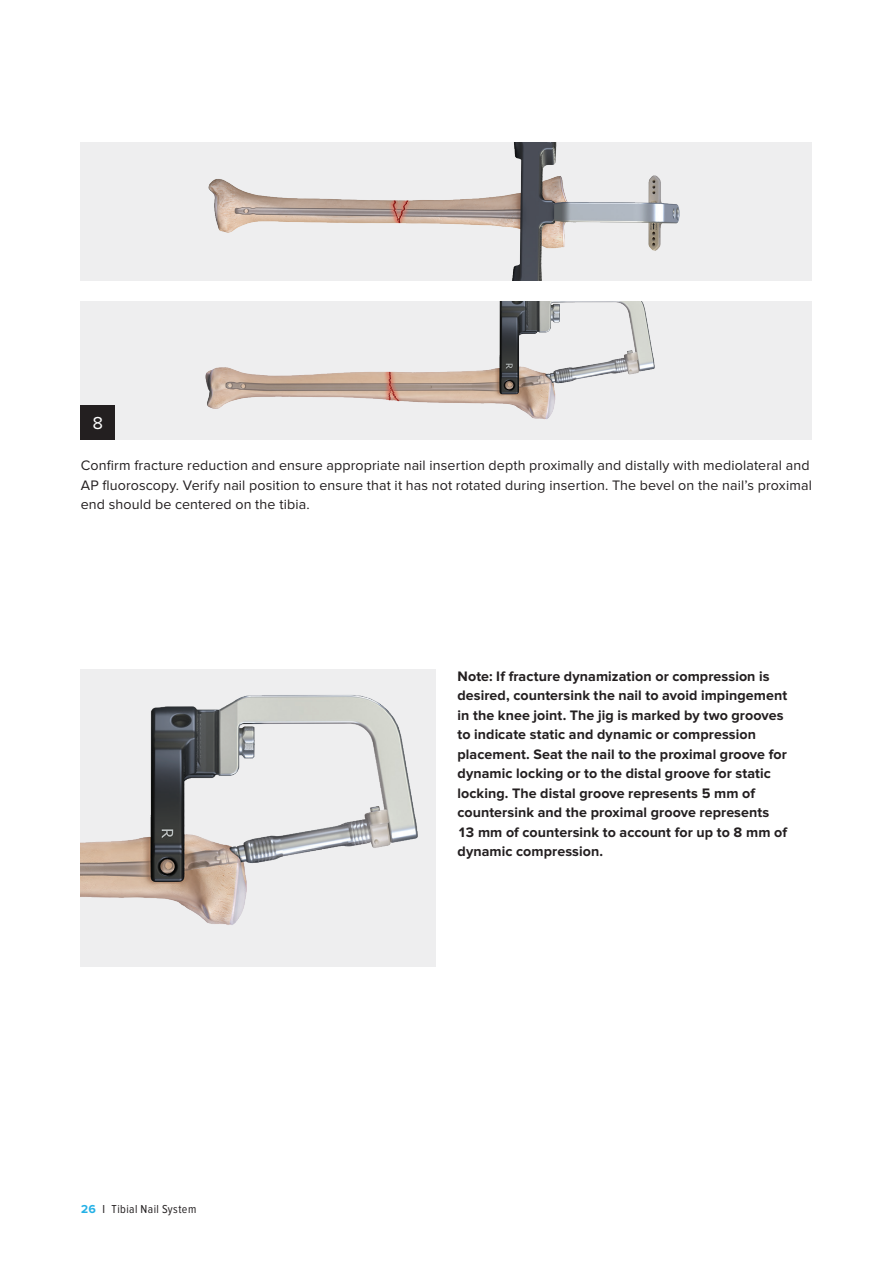
<style>
.page{position:relative;width:893px;height:1263px;background:#fff}
.page>*{position:absolute;margin:0;border:0;box-sizing:border-box;transform-origin:0 0}
._07_Running_Text{font:18px "Proxima Nova";color:#fff}
._07_Running_Text-2{font:700 14.25px/19.5px "Proxima Nova";letter-spacing:.005em;color:#231f20}
._07_Running_Text-3{font:14.25px/19.5px "Proxima Nova";letter-spacing:.01em;color:#231f20}
.t1{font:12px "Proxima Nova Cond";letter-spacing:.035em;color:#231f20}
.s1{font-family:"Proxima Nova";font-weight:700;color:#26b1e6}
</style>
<div class="page">
<div style="left:81px;top:301px;width:731px;height:138px;background:#eeeeef"></div>
<img style="left:205px;top:301px;width:450px;height:118px">
<div style="left:81px;top:669px;width:355px;height:298px;background:#eeeeef"></div>
<img style="left:81px;top:695px;width:337px;height:230px">
<div style="left:81px;top:142px;width:731px;height:138px;background:#eeeeef"></div>
<img style="left:208px;top:142px;width:472px;height:138px">
<div style="left:81px;top:405px;width:34px;height:35px;background:#231f20"></div>
<p class="_07_Running_Text" style="left:92px;top:412px;width:12px">8</p>
<p class="_07_Running_Text-3" style="left:81px;top:456px;width:733px">Confirm fracture reduction and ensure appropriate nail insertion depth proximally and distally with mediolateral and<br>AP fluoroscopy. Verify nail position to ensure that it has not rotated during insertion. The bevel on the nail’s proximal end should be centered on the tibia.</p>
<p class="t1" style="left:81px;top:1202px;width:117px"><span class="s1">26</span> I Tibial Nail System</p>
<p class="_07_Running_Text-2" style="left:457px;top:667px;width:331px">Note: If fracture dynamization or compression is desired, countersink the nail to avoid impingement in the knee joint. The jig is marked by two grooves to indicate static and dynamic or compression placement. Seat the nail to the proximal groove for dynamic locking or to the distal groove for static locking. The distal groove represents 5 mm of countersink and the proximal groove represents 13 mm of countersink to account for up to 8 mm of dynamic compression.</p>
</div>
